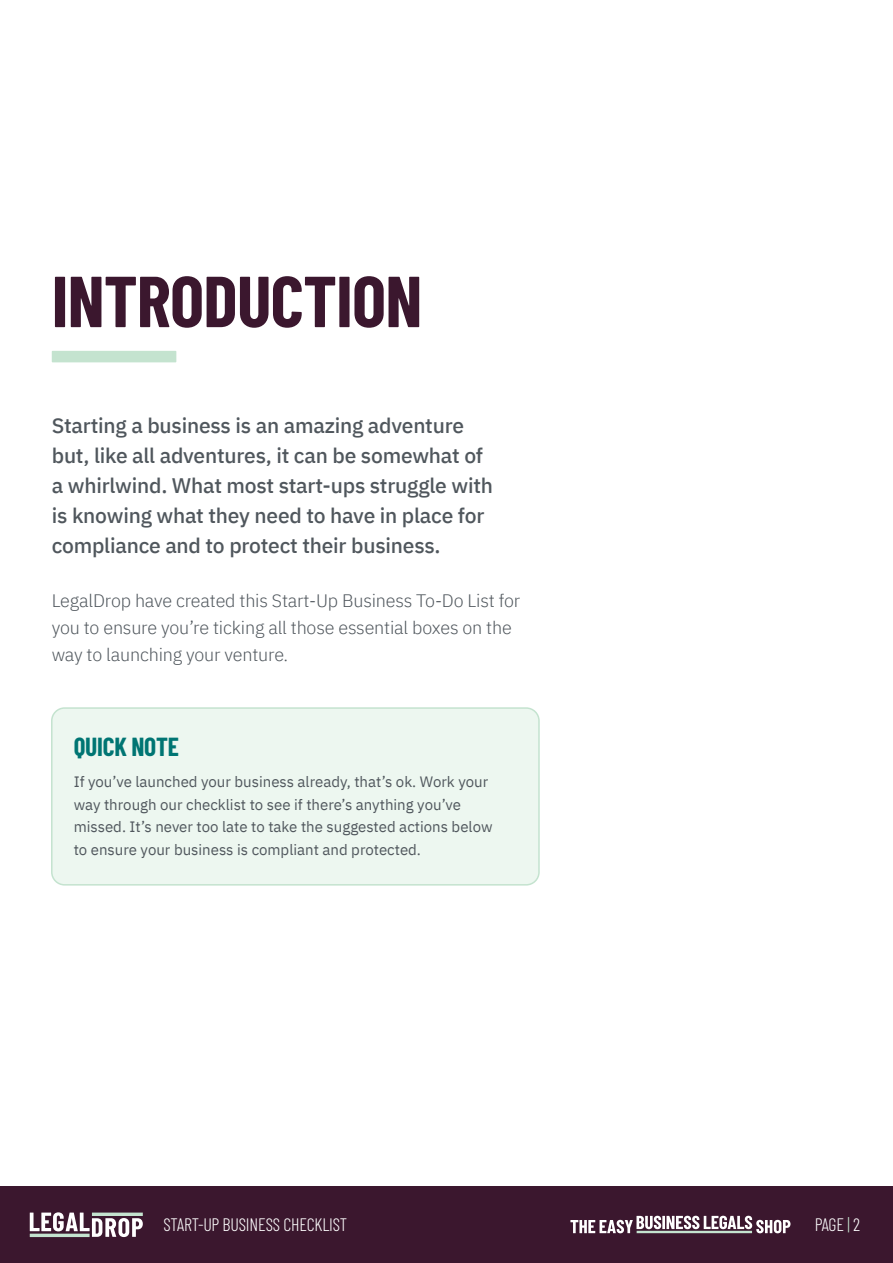
<style>
.page{position:relative;width:893px;height:1263px;background:#fff}
.page>*{position:absolute;margin:0;border:0;box-sizing:border-box;transform-origin:0 0}
.t1{font:700 72px "Barlow Condensed";letter-spacing:-.01em;color:#3b172e}
.t2{font:700 25.5px "Barlow Condensed";letter-spacing:-.01em;color:#007573}
.t3{font:500 21px/30px "IBM Plex Sans";letter-spacing:-.01em;color:#50575d}
.t4{font:300 18px/27px "IBM Plex Sans";letter-spacing:-.01em;color:#50575d}
.t5{font:300 18px "Barlow Condensed";letter-spacing:-.01em;color:#fff}
.t6{font:15px/22.5px "IBM Plex Sans";color:#50575d}
.s1{color:#c4e3cf}
</style>
<div class="page">
<div style="left:0;top:1186px;width:893px;height:77px;background:#3b172e"></div>
<svg style="left:30px;top:1212px;width:113px;height:25px"></svg>
<hr style="left:30px;top:1234px;width:60px;height:3px;background:#c4e3cf">
<svg style="left:92px;top:1212px;width:51px;height:4px"></svg>
<svg style="left:570px;top:1216px;width:220px;height:17px"></svg>
<hr style="left:637px;top:1231px;width:115px;height:2px;background:#c4e3cf">
<div style="left:52px;top:708px;width:487px;height:177px;background:#edf7f0;border-radius:13px"></div>
<div style="left:51px;top:707px;width:489px;height:178px;border:2px solid #c4e3cf;border-radius:13px"></div>
<div style="left:52px;top:351px;width:124px;height:11px;background:#c4e3cf"></div>
<h1 class="t1" style="left:52px;top:250px;width:372px">INTRODUCTION</h1>
<h3 class="t3" style="left:52px;top:409px;width:443px">Starting a business is an amazing adventure but, like all adventures, it can be somewhat of a whirlwind. What most start-ups struggle with is knowing what they need to have in place for compliance and to protect their business.</h3>
<p class="t4" style="left:52px;top:586px;width:470px">LegalDrop have created this Start-Up Business To-Do List for you to ensure you’re ticking all those essential boxes on the way to launching your venture.</p>
<h2 class="t2" style="left:74px;top:729px;width:107px">QUICK NOTE</h2>
<p class="t6" style="left:74px;top:769px;width:420px">If you’ve launched your business already, that’s ok. Work your way through our checklist to see if there’s anything you’ve missed. It’s never too late to take the suggested actions below to ensure your business is compliant and protected.</p>
<p class="t5" style="left:164px;top:1211px;width:185px">START-UP BUSINESS CHECKLIST</p>
<p class="t5" style="left:815px;top:1211px;width:47px">PAGE <span class="s1">|</span> 2</p>
</div>
